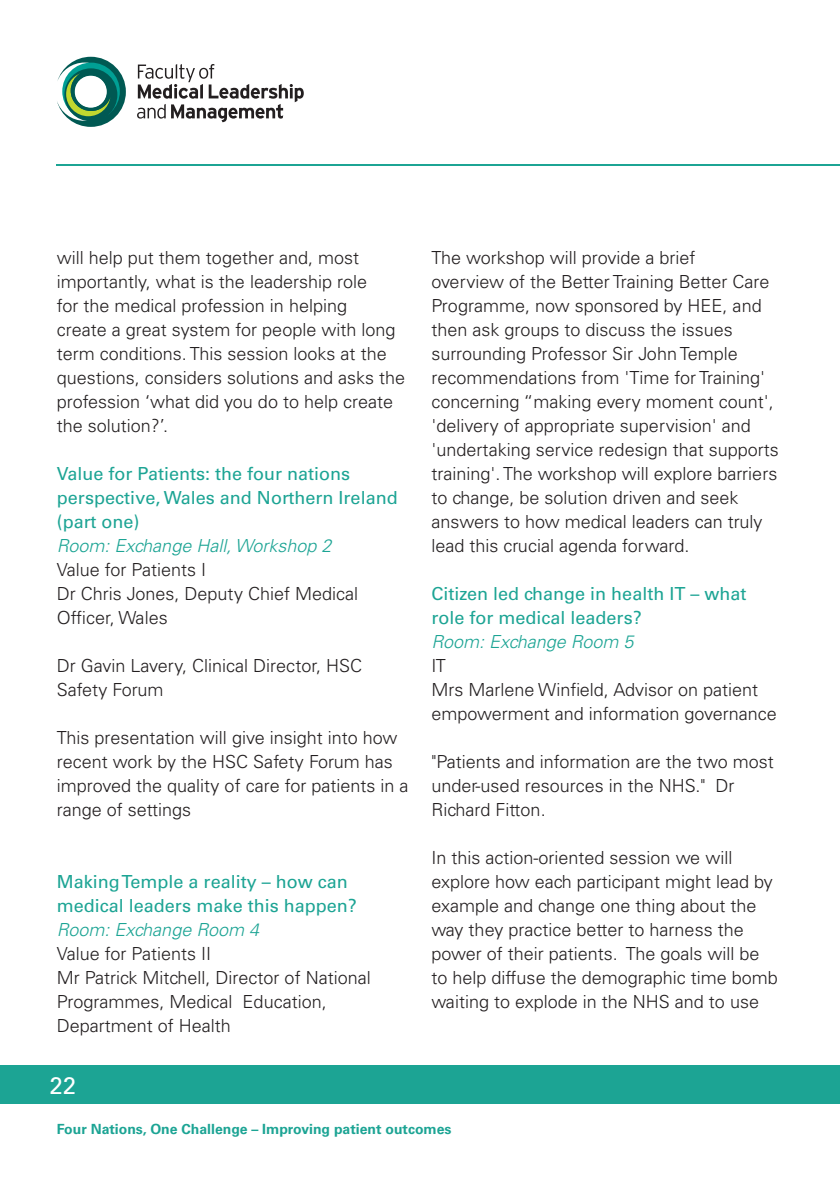
<style>
.page{position:relative;width:840px;height:1191px;background:#fff}
.page>*{position:absolute;margin:0;border:0;box-sizing:border-box;transform-origin:0 0}
.t1{font:24px "Univers LT Std";color:#fff}
.t2{font:300 18px/24px "Univers LT Std";color:#231f20}
.t3{font:18px/24px "Univers LT Std";color:#1ca494}
.t4{font:italic 300 18px "Univers LT Std";color:#1ca494}
.t5{font:700 14px "Univers LT Std";color:#1ca494}
</style>
<div class="page">
<svg style="left:137px;top:64px;width:166px;height:58px"></svg>
<svg style="left:57px;top:57px;width:69px;height:70px"></svg>
<hr style="left:57px;top:164px;width:782px;height:1px;background:#1ca494">
<div style="left:0;top:1065px;width:839px;height:39px;background:#1ca494"></div>
<hr style="left:839px;top:1065px;width:1px;height:39px;background:#1ca494">
<p class="t2" style="left:57px;top:246px;width:350px">will help put them together and, most importantly, what is the leadership role<br>for the medical profession in helping<br>create a great system for people with long term conditions. This session looks at the questions, considers solutions and asks the profession ‘what did you do to help create the solution?’.</p>
<p class="t3" style="left:57px;top:462px;width:342px">Value for Patients: the four nations perspective, Wales and Northern Ireland (part one)</p>
<p class="t4" style="left:57px;top:535px;width:276px">Room: Exchange Hall, Workshop 2</p>
<p class="t2" style="left:57px;top:558px;width:303px">Value for Patients I<br>Dr Chris Jones, Deputy Chief Medical<br>Officer, Wales</p>
<p class="t2" style="left:57px;top:654px;width:306px">Dr Gavin Lavery, Clinical Director, HSC<br>Safety Forum</p>
<p class="t2" style="left:57px;top:726px;width:353px">This presentation will give insight into how recent work by the HSC Safety Forum has improved the quality of care for patients in a range of settings</p>
<p class="t3" style="left:57px;top:870px;width:301px">Making Temple a reality – how can medical leaders make this happen?</p>
<p class="t4" style="left:57px;top:919px;width:204px">Room: Exchange Room 4</p>
<p class="t2" style="left:57px;top:942px;width:315px">Value for Patients II<br>Mr Patrick Mitchell, Director of National<br>Programmes, Medical Education,<br>Department of Health</p>
<h1 class="t1" style="left:49px;top:1071px;width:28px">22</h1>
<p class="t2" style="left:431px;top:246px;width:349px">The workshop will provide a brief<br>overview of the Better Training Better Care Programme, now sponsored by HEE, and then ask groups to discuss the issues surrounding Professor Sir John Temple recommendations from 'Time for Training' concerning “making every moment count', 'delivery of appropriate supervision' and 'undertaking service redesign that supports training'. The workshop will explore barriers to change, be solution driven and seek answers to how medical leaders can truly lead this crucial agenda forward.</p>
<p class="t3" style="left:431px;top:582px;width:316px">Citizen led change in health IT – what role for medical leaders?</p>
<p class="t4" style="left:431px;top:631px;width:204px">Room: Exchange Room 5</p>
<p class="t2" style="left:431px;top:653px;width:347px">IT<br>Mrs Marlene Winfield, Advisor on patient empowerment and information governance</p>
<p class="t2" style="left:431px;top:749px;width:344px">"Patients and information are the two most under-used resources in the NHS." Dr<br>Richard Fitton.</p>
<p class="t2" style="left:431px;top:845px;width:348px">In this action-oriented session we will explore how each participant might lead by example and change one thing about the way they practice better to harness the power of their patients. The goals will be to help diffuse the demographic time bomb waiting to explode in the NHS and to use</p>
<p class="t5" style="left:57px;top:1121px;width:396px">Four Nations, One Challenge – Improving patient outcomes</p>
</div>
